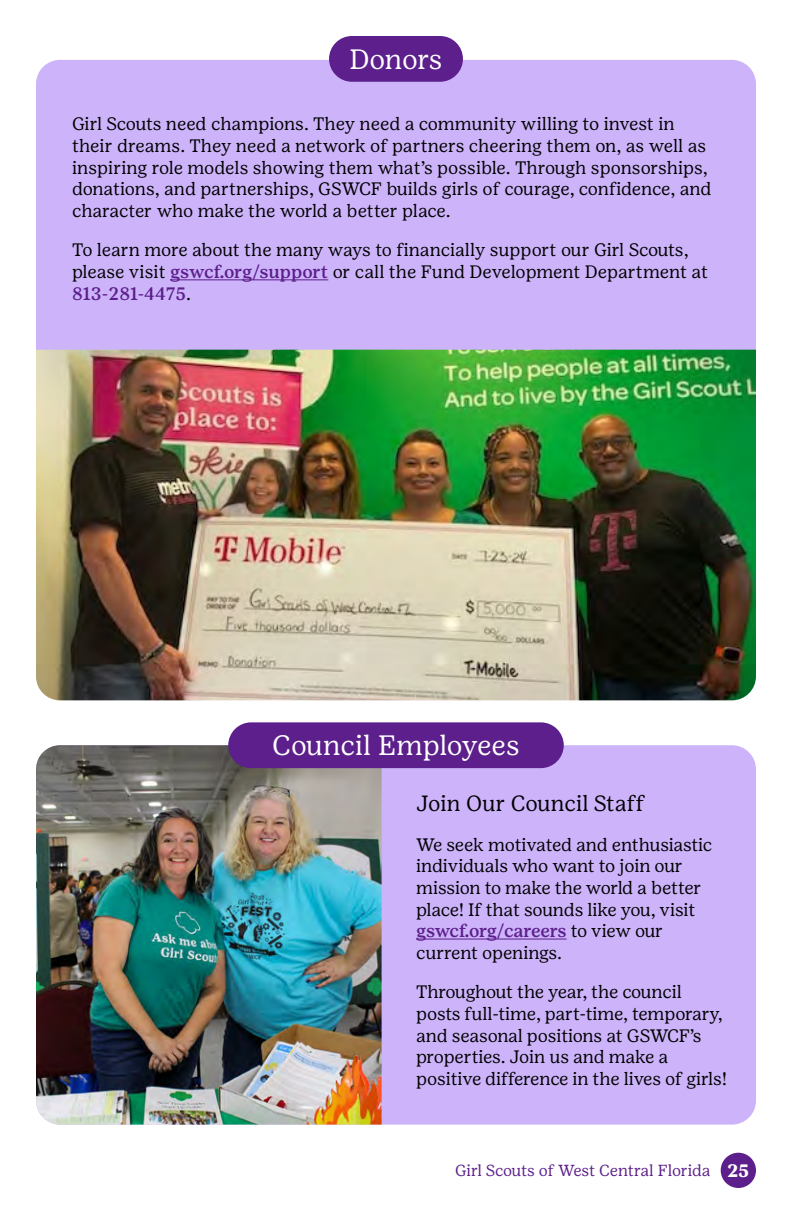
<style>
.page{position:relative;width:792px;height:1224px;background:#fff}
.page>*{position:absolute;margin:0;border:0;box-sizing:border-box;transform-origin:0 0}
.t1{font:28px "Girl Scout Text";letter-spacing:-.01em;color:#fff}
.t2{font:22px "Girl Scout Text";color:#000}
.t3{font:18px/21.6px "Girl Scout Text";letter-spacing:-.01em;color:#000}
.t4{font:16px "Girl Scout Text";letter-spacing:-.02em;color:#5c1f8b}
.s1{font-weight:500;color:#5c1f8b}
.s2{font-weight:700;font-size:18px;color:#fff}
</style>
<div class="page">
<div style="left:36px;top:60px;width:720px;height:626px;background:#ccb3fa;border-radius:24px"></div>
<img style="left:36px;top:350px;width:720px;height:350px">
<hr style="left:170px;top:279px;width:158px;height:1px;background:#5c1f8b">
<div style="left:329px;top:36px;width:134px;height:46px;background:#5c1f8b;border-radius:23px"></div>
<div style="left:721px;top:1153px;width:35px;height:35px;background:#5c1f8b;border-radius:50%"></div>
<div style="left:36px;top:745px;width:720px;height:380px;background:#ccb3fa;border-radius:24px"></div>
<img style="left:36px;top:745px;width:346px;height:380px">
<hr style="left:416px;top:939px;width:151px;height:1px;background:#5c1f8b">
<div style="left:228px;top:722px;width:336px;height:46px;background:#5c1f8b;border-radius:23px"></div>
<h1 class="t1" style="left:349px;top:43px;width:95px">Donors</h1>
<p class="t3" style="left:72px;top:113px;width:641px">Girl Scouts need champions. They need a community willing to invest in their dreams. They need a network of partners cheering them on, as well as inspiring role models showing them what’s possible. Through sponsorships, donations, and partnerships, GSWCF builds girls of courage, confidence, and character who make the world a better place.</p>
<p class="t3" style="left:72px;top:239px;width:638px">To learn more about the many ways to financially support our Girl Scouts, please visit <span class="s1">gswcf.org/support</span> or call the Fund Development Department at<br><span class="s1">813-281-4475</span>.</p>
<h1 class="t1" style="left:272px;top:729px;width:249px">Council Employees</h1>
<p class="t2" style="left:416px;top:791px;width:230px">Join Our Council Staff</p>
<p class="t3" style="left:416px;top:834px;width:298px">We seek motivated and enthusiastic individuals who want to join our mission to make the world a better place! If that sounds like you, visit <span class="s1">gswcf.org/careers</span> to view our current openings.</p>
<p class="t3" style="left:416px;top:981px;width:313px">Throughout the year, the council posts full-time, part-time, temporary, and seasonal positions at GSWCF’s properties. Join us and make a positive difference in the lives of girls!</p>
<p class="t4" style="left:455px;top:1161px;width:296px">Girl Scouts of West Central Florida <span class="s2">25</span></p>
</div>
